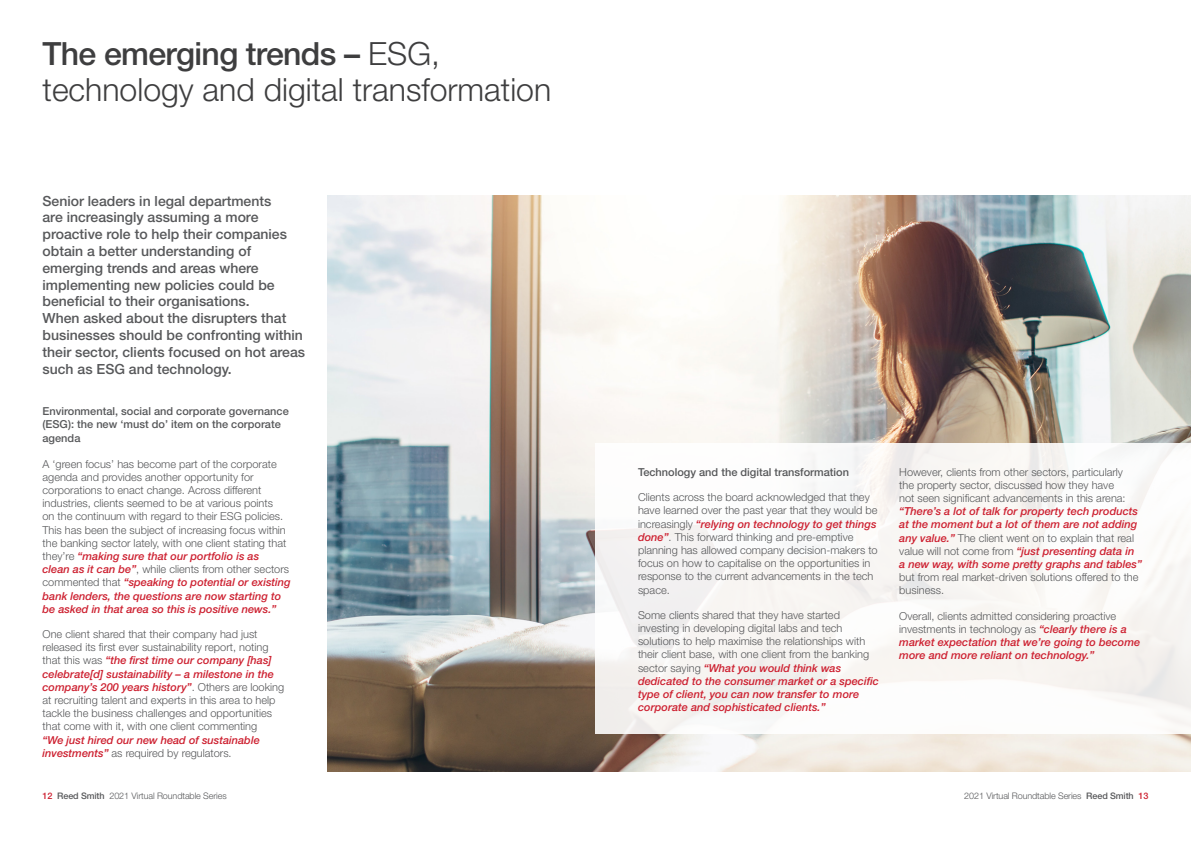
<style>
.page{position:relative;width:1191px;height:842px;background:#fff}
.page>*{position:absolute;margin:0;border:0;box-sizing:border-box;transform-origin:0 0}
.Section_Heading{font:300 32px/36px "Helvetica Neue LT Std";color:#3e3e3f}
.RS_Body_Text{font:500 14px/16.8px "Helvetica Neue LT Std";color:#57585a}
.t1{font:300 11px/13.2px "Helvetica Neue LT Std";color:#57585a}
.t2{font:italic 500 11px/13.2px "Helvetica Neue LT Std";color:#cd2030}
.RS_Body_Text-2{font:500 11px/13.2px "Helvetica Neue LT Std";color:#57585a}
.t3{font:300 9px "Helvetica Neue LT Std";letter-spacing:-.01em;color:#57585a}
.s1{font-weight:500}
.s2{font-weight:500;font-style:italic;color:#cd2030}
.s3{font-weight:300;font-style:normal;color:#57585a}
.s4{font-weight:500;color:#cd2030}
</style>
<div class="page">
<img style="left:327px;top:196px;width:864px;height:575px">
<div style="left:595px;top:444px;width:596px;height:290px;background:#f8f7f4"></div>
<p class="Section_Heading" style="left:43px;top:35px;width:510px"><span class="s1">The emerging trends –</span> ESG, technology and digital transformation</p>
<p class="RS_Body_Text" style="left:43px;top:192px;width:264px">Senior leaders in legal departments<br>are increasingly assuming a more proactive role to help their companies obtain a better understanding of emerging trends and areas where implementing new policies could be beneficial to their organisations.<br>When asked about the disrupters that businesses should be confronting within their sector, clients focused on hot areas such as ESG and technology.</p>
<p class="RS_Body_Text-2" style="left:43px;top:404px;width:248px">Environmental, social and corporate governance (ESG): the new ‘must do’ item on the corporate</p>
<p class="RS_Body_Text-2" style="left:43px;top:432px;width:39px">agenda</p>
<p class="t1" style="left:43px;top:457px;width:250px">A ‘green focus’ has become part of the corporate agenda and provides another opportunity for corporations to enact change. Across different industries, clients seemed to be at various points<br>on the continuum with regard to their ESG policies.<br>This has been the subject of increasing focus within the banking sector lately, with one client stating that they’re <span class="s2">“making sure that our portfolio is as<br>clean as it can be”</span>, while clients from other sectors commented that <span class="s2">“speaking to potential or existing bank lenders, the questions are now starting to be asked in that area so this is positive news.”</span></p>
<p class="t1" style="left:43px;top:627px;width:243px">One client shared that their company had just released its first ever sustainability report, noting that this was <span class="s2">“the first time our company [has] celebrate[d] sustainability – a milestone in the company’s 200 years history”</span>. Others are looking at recruiting talent and experts in this area to help tackle the business challenges and opportunities that come with it, with one client commenting<br><span class="s2">“We just hired our new head of sustainable investments”</span> as required by regulators.</p>
<p class="RS_Body_Text-2" style="left:638px;top:465px;width:212px">Technology and the digital transformation</p>
<p class="t1" style="left:638px;top:490px;width:241px">Clients across the board acknowledged that they have learned over the past year that they would be increasingly <span class="s2">“relying on technology to get things done”</span>. This forward thinking and pre-emptive planning has allowed company decision-makers to focus on how to capitalise on the opportunities in response to the current advancements in the tech space.</p>
<p class="t1" style="left:638px;top:608px;width:242px">Some clients shared that they have started investing in developing digital labs and tech solutions to help maximise the relationships with their client base, with one client from the banking sector saying <span class="s2">“What you would think was dedicated to the consumer market or a specific type of client, you can now transfer to more corporate and sophisticated clients.”</span></p>
<p class="t1" style="left:899px;top:465px;width:244px">However, clients from other sectors, particularly<br>the property sector, discussed how they have<br>not seen significant advancements in this arena: <span class="s2">“There’s a lot of talk for property tech products at the moment but a lot of them are not adding any value.”</span> The client went on to explain that real value will not come from <span class="s2">“just presenting data in a new way, with some pretty graphs and tables” </span>but from real market-driven solutions offered to the business.</p>
<p class="t2" style="left:899px;top:609px;width:243px"><span class="s3">Overall, clients admitted considering proactive investments in technology as</span> “clearly there is a market expectation that we’re going to become more and more reliant on technology.”</p>
<p class="t3" style="left:43px;top:791px;width:186px"><span class="s4">12</span> <span class="s1">Reed Smith</span> 2021 Virtual Roundtable Series</p>
<p class="t3" style="left:964px;top:791px;width:186px">2021 Virtual Roundtable Series <span class="s1">Reed Smith</span> <span class="s4">13</span></p>
</div>
